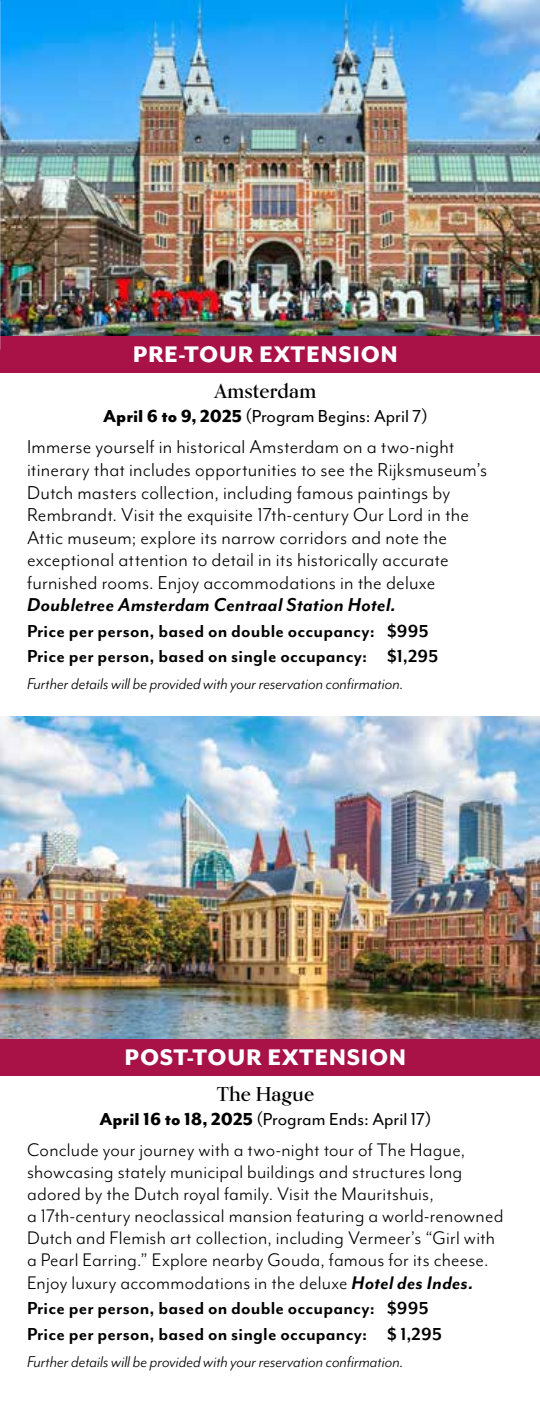
<style>
.page{position:relative;width:540px;height:1404px;background:#fff}
.page>*{position:absolute;margin:0;border:0;box-sizing:border-box;transform-origin:0 0}
.t1{font:800 26px "Mr Eaves Mod OT";letter-spacing:.025em;color:#fff}
.t2{font:21.6px/22.6px "Mr Eaves Mod OT";letter-spacing:.01em;color:#000}
.t3{font:italic 700 21.6px "Mr Eaves Mod OT";letter-spacing:.015em;color:#000}
.t4{font:21px/22px "Mr Eaves Mod OT";letter-spacing:.01em;color:#000}
.t5{font:700 20px/25.6px "Mr Eaves Mod OT";letter-spacing:.01em;color:#000}
.t6{font:20px "Mr Eaves Mod OT";color:#000}
.t7{font:700 20px "Kumlien Pro";color:#000}
.t8{font:italic 18px "Mr Eaves Mod OT";color:#000}
.s1{font-weight:800}
.s2{font-weight:700;font-style:italic}
</style>
<div class="page">
<img style="left:0;top:716px;width:540px;height:323px">
<div style="left:0;top:1039px;width:540px;height:36px;background:#a81246"></div>
<img style="left:1px;top:0;width:539px;height:335px">
<div style="left:0;top:336px;width:540px;height:36px;background:#a81246"></div>
<img style="left:0;top:0;width:1px;height:350px">
<p class="t1" style="left:133px;top:339px;width:267px">PRE‑TOUR EXTENSION</p>
<p class="t7" style="left:214px;top:379px;width:104px">Amsterdam</p>
<p class="t6" style="left:103px;top:405px;width:326px"><span class="s1">April 6 to 9, 2025</span> (Program Begins: April 7)</p>
<p class="t2" style="left:27px;top:436px;width:462px">Immerse yourself in historical Amsterdam on a two-night itinerary that includes opportunities to see the Rijksmuseum’s Dutch masters collection, including famous paintings by Rembrandt. Visit the exquisite 17th-century Our Lord in the Attic museum; explore its narrow corridors and note the exceptional attention to detail in its historically accurate furnished rooms. Enjoy accommodations in the deluxe</p>
<p class="t3" style="left:27px;top:593px;width:371px">Doubletree Amsterdam Centraal Station Hotel.</p>
<p class="t5" style="left:27px;top:618px;width:413px">Price per person, based on double occupancy: $995<br>Price per person, based on single occupancy: $1,295</p>
<p class="t8" style="left:27px;top:674px;width:378px">Further details will be provided with your reservation confirmation.</p>
<p class="t1" style="left:125px;top:1042px;width:283px">POST‑TOUR EXTENSION</p>
<p class="t7" style="left:217px;top:1082px;width:99px">The Hague</p>
<p class="t6" style="left:99px;top:1108px;width:334px"><span class="s1">April 16 to 18, 2025</span> (Program Ends: April 17)</p>
<p class="t4" style="left:27px;top:1139px;width:478px">Conclude your journey with a two-night tour of The Hague, showcasing stately municipal buildings and structures long adored by the Dutch royal family. Visit the Mauritshuis,<br>a 17th‑century neoclassical mansion featuring a world‑renowned Dutch and Flemish art collection, including Vermeer’s “Girl with a Pearl Earring.” Explore nearby Gouda, famous for its cheese.<br>Enjoy luxury accommodations in the deluxe <span class="s2">Hotel des Indes.</span></p>
<p class="t5" style="left:27px;top:1295px;width:416px">Price per person, based on double occupancy: $995<br>Price per person, based on single occupancy: $ 1,295</p>
<p class="t8" style="left:27px;top:1352px;width:378px">Further details will be provided with your reservation confirmation.</p>
</div>
